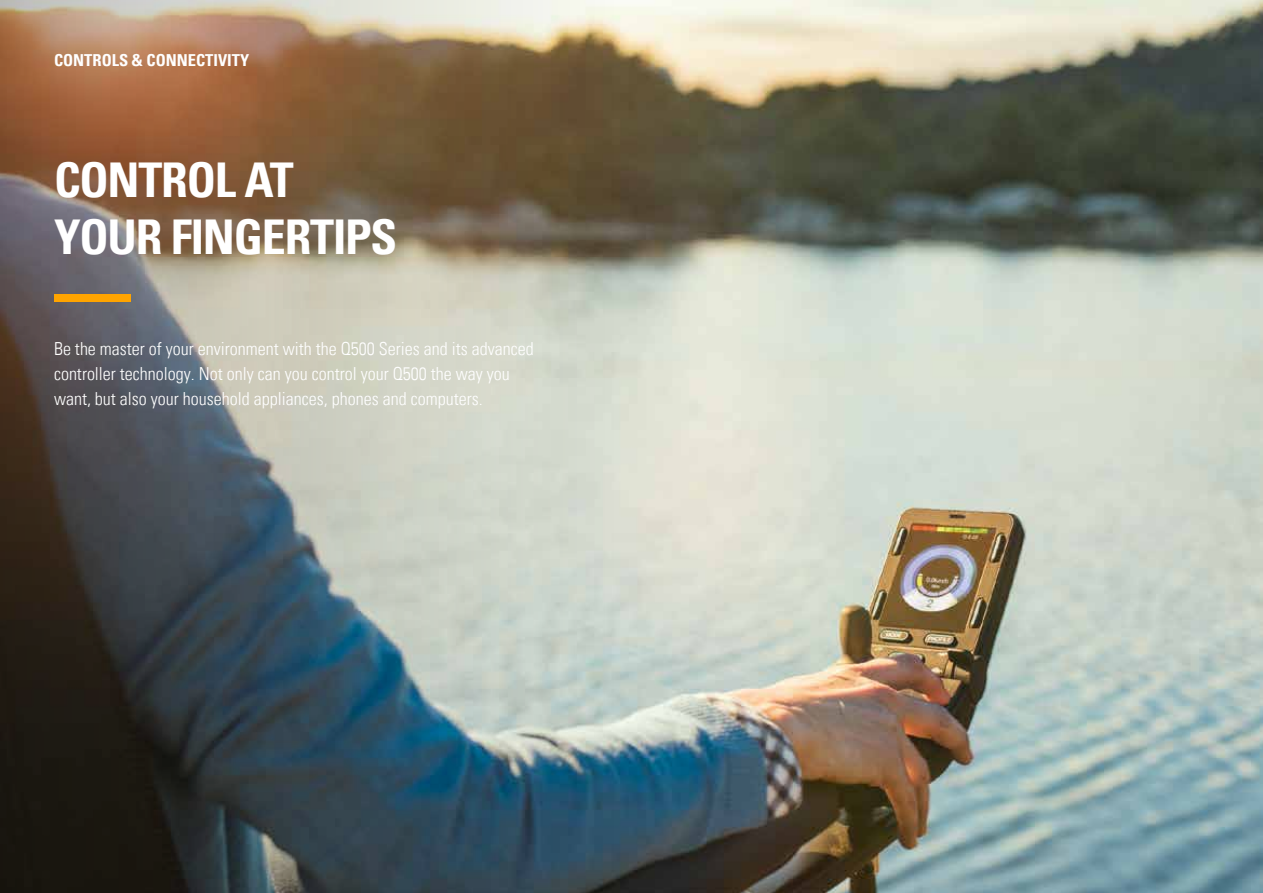
<style>
.page{position:relative;width:1263px;height:893px;background:#fff}
.page>*{position:absolute;margin:0;border:0;box-sizing:border-box;transform-origin:0 0}
.t1{font:48px/57.6px "Univers Com 67 Bold Cond";letter-spacing:-.025em;color:#fff}
.t2{font:18px/24.8px "Univers Com 47 Light Cond";color:#fff}
.t3{font:16.5px "Univers Com 67 Bold Cond";color:#fff}
</style>
<div class="page">
<img style="left:631px;top:0;width:632px;height:893px">
<img style="left:0;top:0;width:631px;height:893px">
<div style="left:54px;top:294px;width:77px;height:8px;background:#ffa400"></div>
<p class="t3" style="left:54px;top:50px;width:197px">CONTROLS &amp; CONNECTIVITY</p>
<h1 class="t1" style="left:54px;top:151px;width:345px">CONTROL AT<br>YOUR FINGERTIPS</h1>
<p class="t2" style="left:54px;top:336px;width:481px">Be the master of your environment with the Q500 Series and its advanced controller technology. Not only can you control your Q500 the way you want, but also your household appliances, phones and computers.</p>
</div>
